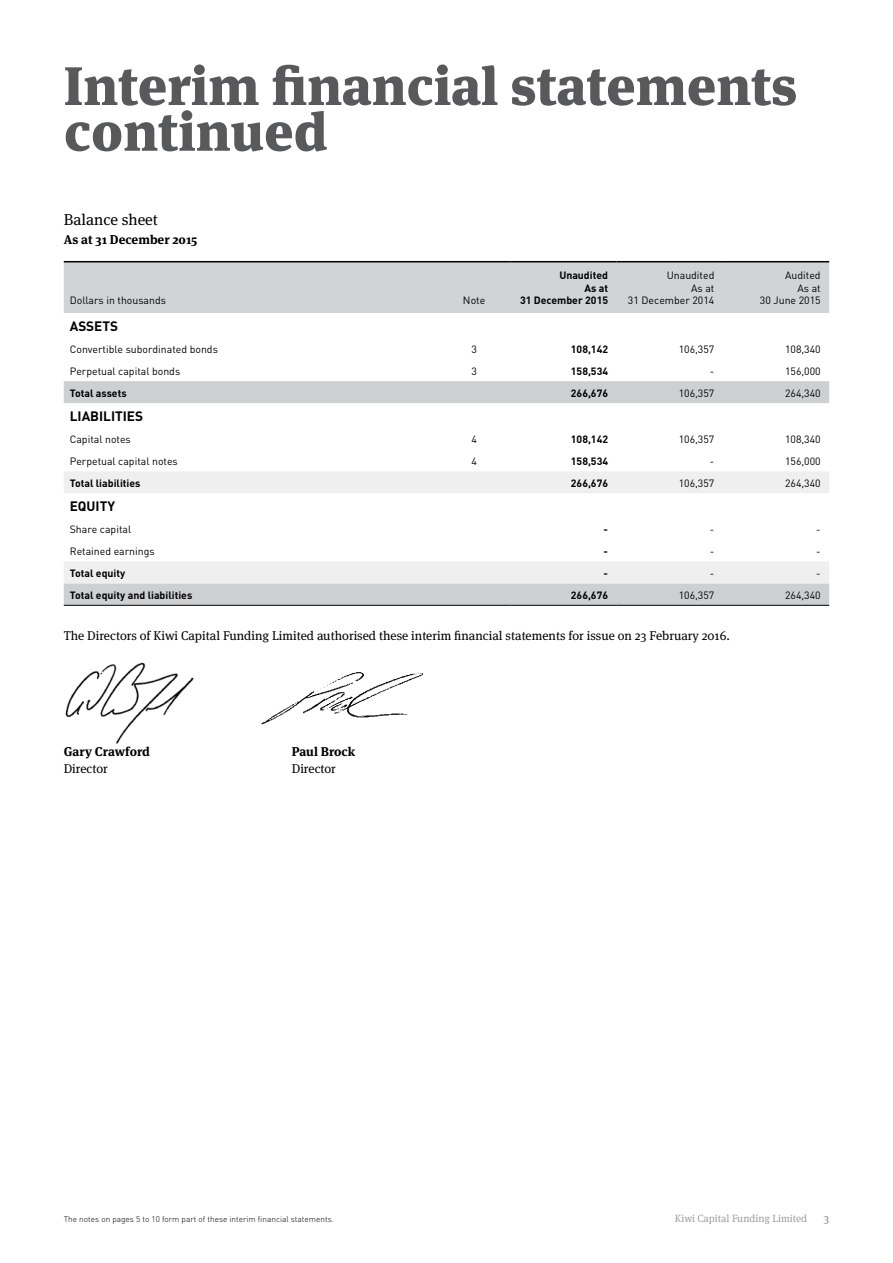
<style>
.page{position:relative;width:893px;height:1263px;background:#fff}
.page>*{position:absolute;margin:0;border:0;box-sizing:border-box;transform-origin:0 0}
.t1{font:900 54px/45.8px "Meta Serif OT";color:#58595b}
.t2{font:15.75px "Meta Serif OT";color:#000}
.t3{font:700 13.5px "DIN";color:#000}
.t4{font:12.75px "Meta Serif OT";color:#000}
.t5{font:700 12.75px "Meta Serif OT";color:#000}
.t6{font:11.25px "Meta Serif OT";color:#808285}
.t7{font:10.5px/12.8px "DIN";color:#000;text-align:right}
.t8{font:700 10.5px/12.8px "DIN";color:#000;text-align:right}
.t9{font:10.5px "Meta Serif OT";color:#9d9fa2}
.t10{font:300 8.25px "DIN";color:#000}
</style>
<div class="page">
<div style="left:64px;top:262px;width:765px;height:51px;background:#d1d3d4"></div>
<svg style="left:64px;top:381px;width:765px;height:224px"></svg>
<svg style="left:64px;top:471px;width:765px;height:112px"></svg>
<hr style="left:64px;top:261px;width:374px;height:1px;background:#000">
<hr style="left:438px;top:261px;width:72px;height:1px;background:#000">
<hr style="left:510px;top:261px;width:107px;height:1px;background:#000">
<hr style="left:617px;top:261px;width:106px;height:1px;background:#000">
<hr style="left:723px;top:261px;width:106px;height:1px;background:#000">
<hr style="left:64px;top:605px;width:374px;height:1px;background:#000">
<hr style="left:438px;top:605px;width:72px;height:1px;background:#000">
<hr style="left:510px;top:605px;width:107px;height:1px;background:#000">
<hr style="left:617px;top:605px;width:106px;height:1px;background:#000">
<hr style="left:723px;top:605px;width:106px;height:1px;background:#000">
<img style="left:261px;top:672px;width:163px;height:53px">
<img style="left:65px;top:662px;width:129px;height:82px">
<h1 class="t1" style="left:64px;top:63px;width:735px">Interim financial statements continued</h1>
<h2 class="t2" style="left:64px;top:209px;width:96px">Balance sheet</h2>
<p class="t5" style="left:64px;top:232px;width:135px">As at 31 December 2015</p>
<p class="t7" style="left:70px;top:294px;width:98px">Dollars in thousands</p>
<p class="t7" style="left:463px;top:294px;width:24px">Note</p>
<p class="t8" style="left:520px;top:268px;width:89px">Unaudited<br>As at<br>31 December 2015</p>
<p class="t7" style="left:628px;top:269px;width:88px">Unaudited<br>As at<br>31 December 2014</p>
<p class="t7" style="left:760px;top:269px;width:62px">Audited<br>As at<br>30 June 2015</p>
<p class="t3" style="left:70px;top:317px;width:50px">ASSETS</p>
<p class="t7" style="left:70px;top:342px;width:150px">Convertible subordinated bonds</p>
<p class="t7" style="left:471px;top:342px;width:7px">3</p>
<p class="t8" style="left:571px;top:342px;width:39px">108,142</p>
<p class="t7" style="left:679px;top:342px;width:37px">106,357</p>
<p class="t7" style="left:785px;top:342px;width:37px">108,340</p>
<p class="t7" style="left:70px;top:364px;width:112px">Perpetual capital bonds</p>
<p class="t7" style="left:471px;top:364px;width:7px">3</p>
<p class="t8" style="left:571px;top:364px;width:39px">158,534</p>
<p class="t7" style="left:710px;top:364px;width:6px">-</p>
<p class="t7" style="left:785px;top:364px;width:37px">156,000</p>
<p class="t8" style="left:70px;top:386px;width:58px">Total assets</p>
<p class="t8" style="left:571px;top:386px;width:39px">266,676</p>
<p class="t7" style="left:679px;top:386px;width:37px">106,357</p>
<p class="t7" style="left:785px;top:386px;width:37px">264,340</p>
<p class="t3" style="left:70px;top:407px;width:75px">LIABILITIES</p>
<p class="t7" style="left:70px;top:432px;width:63px">Capital notes</p>
<p class="t7" style="left:471px;top:432px;width:7px">4</p>
<p class="t8" style="left:571px;top:432px;width:39px">108,142</p>
<p class="t7" style="left:679px;top:432px;width:37px">106,357</p>
<p class="t7" style="left:785px;top:432px;width:37px">108,340</p>
<p class="t7" style="left:70px;top:454px;width:110px">Perpetual capital notes</p>
<p class="t7" style="left:471px;top:454px;width:7px">4</p>
<p class="t8" style="left:571px;top:454px;width:39px">158,534</p>
<p class="t7" style="left:710px;top:454px;width:6px">-</p>
<p class="t7" style="left:785px;top:454px;width:37px">156,000</p>
<p class="t8" style="left:70px;top:476px;width:72px">Total liabilities</p>
<p class="t8" style="left:571px;top:476px;width:39px">266,676</p>
<p class="t7" style="left:679px;top:476px;width:37px">106,357</p>
<p class="t7" style="left:785px;top:476px;width:37px">264,340</p>
<p class="t3" style="left:70px;top:497px;width:47px">EQUITY</p>
<p class="t7" style="left:70px;top:523px;width:63px">Share capital</p>
<p class="t8" style="left:604px;top:522px;width:6px">-</p>
<p class="t7" style="left:710px;top:523px;width:6px">-</p>
<p class="t7" style="left:816px;top:523px;width:6px">-</p>
<p class="t7" style="left:70px;top:544px;width:86px">Retained earnings</p>
<p class="t8" style="left:604px;top:544px;width:6px">-</p>
<p class="t7" style="left:710px;top:544px;width:6px">-</p>
<p class="t7" style="left:816px;top:544px;width:6px">-</p>
<p class="t8" style="left:70px;top:566px;width:57px">Total equity</p>
<p class="t8" style="left:604px;top:566px;width:6px">-</p>
<p class="t7" style="left:710px;top:566px;width:6px">-</p>
<p class="t7" style="left:816px;top:566px;width:6px">-</p>
<p class="t8" style="left:70px;top:588px;width:124px">Total equity and liabilities</p>
<p class="t8" style="left:571px;top:588px;width:39px">266,676</p>
<p class="t7" style="left:679px;top:588px;width:37px">106,357</p>
<p class="t7" style="left:785px;top:588px;width:37px">264,340</p>
<p class="t4" style="left:64px;top:627px;width:668px">The Directors of Kiwi Capital Funding Limited authorised these interim financial statements for issue on 23 February 2016.</p>
<p class="t5" style="left:64px;top:743px;width:88px">Gary Crawford</p>
<p class="t5" style="left:292px;top:743px;width:65px">Paul Brock</p>
<p class="t4" style="left:64px;top:760px;width:46px">Director</p>
<p class="t4" style="left:292px;top:760px;width:46px">Director</p>
<p class="t10" style="left:64px;top:1214px;width:272px">The notes on pages 5 to 10 form part of these interim financial statements.</p>
<p class="t9" style="left:675px;top:1211px;width:134px">Kiwi Capital Funding Limited</p>
<p class="t6" style="left:824px;top:1211px;width:7px">3</p>
</div>
